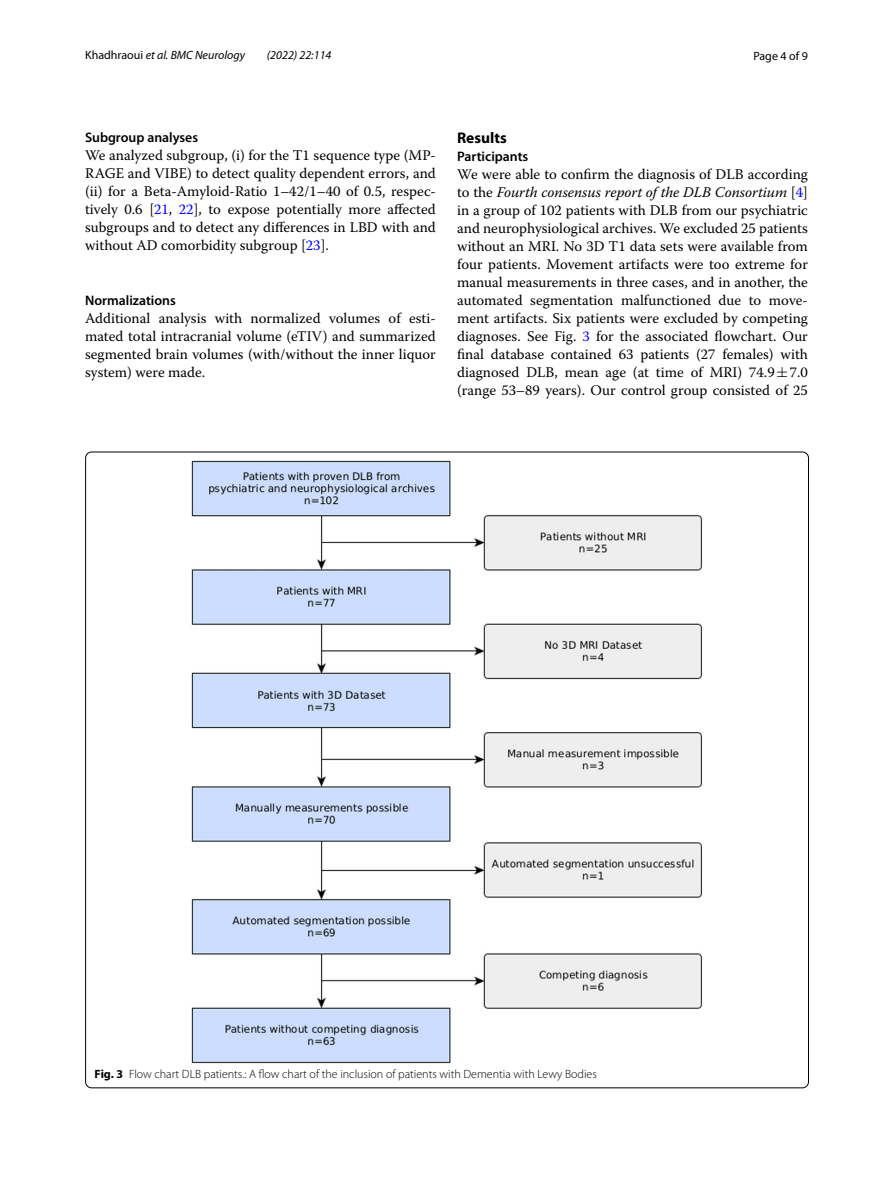
<style>
.page{position:relative;width:893px;height:1187px;background:#fff}
.page>*{position:absolute;margin:0;border:0;box-sizing:border-box;transform-origin:0 0}
.t1{font:700 15.45px "Myriad Pro";color:#000}
.t2{font:14.7px/18px "Warnock Pro";color:#000;text-align:justify}
.t3{font:600 13.8px "Myriad Pro";color:#000}
.t4{font:300 12px "Myriad Pro";color:#000}
.t5{font:italic 12px "Myriad Pro";color:#000}
.t6{font:12px "Myriad Pro";color:#000}
.s1{font-style:normal}
.s2{color:#00f}
.s3{font-style:italic}
.s4{font-family:"MTSY"}
.s5{font-weight:700}
</style>
<div class="page">
<img style="left:192px;top:461px;width:510px;height:602px">
<p class="t5" style="left:85px;top:48px;width:161px"><span class="s1">Khadhraoui</span> et al. BMC Neurology</p>
<p class="t5" style="left:267px;top:48px;width:66px">(2022) 22:114</p>
<p class="t6" style="left:753px;top:48px;width:56px">Page 4 of 9</p>
<p class="t3" style="left:85px;top:129px;width:115px">Subgroup analyses</p>
<p class="t2" style="left:85px;top:146px;width:352px">We analyzed subgroup, (i) for the T1 sequence type (MP-RAGE and VIBE) to detect quality dependent errors, and (ii) for a Beta-Amyloid-Ratio 1–42/1–40 of 0.5, respec&shy;tively 0.6 [<span class="s2">21</span>, <span class="s2">22</span>], to expose potentially more affected subgroups and to detect any differences in LBD with and without AD comorbidity subgroup [<span class="s2">23</span>].</p>
<p class="t3" style="left:85px;top:292px;width:92px">Normalizations</p>
<p class="t2" style="left:85px;top:309px;width:352px">Additional analysis with normalized volumes of esti&shy;mated total intracranial volume (eTIV) and summarized segmented brain volumes (with/without the inner liquor system) were made.</p>
<p class="t1" style="left:457px;top:128px;width:51px">Results</p>
<p class="t3" style="left:457px;top:148px;width:73px">Participants</p>
<p class="t2" style="left:457px;top:165px;width:352px">We were able to confirm the diagnosis of DLB according to the <span class="s3">Fourth consensus report of the DLB Consortium</span> [<span class="s2">4</span>] in a group of 102 patients with DLB from our psychiatric and neurophysiological archives. We excluded 25 patients without an MRI. No 3D T1 data sets were available from four patients. Movement artifacts were too extreme for manual measurements in three cases, and in another, the automated segmentation malfunctioned due to move&shy;ment artifacts. Six patients were excluded by competing diagnoses. See Fig. <span class="s2">3</span> for the associated flowchart. Our final database contained 63 patients (27 females) with diagnosed DLB, mean age (at time of MRI) 74.9<span class="s4">±</span>7.0 (range 53–89 years). Our control group consisted of 25</p>
<p class="t4" style="left:95px;top:1067px;width:504px"><span class="s5">Fig. 3</span> Flow chart DLB patients.: A flow chart of the inclusion of patients with Dementia with Lewy Bodies</p>
</div>
